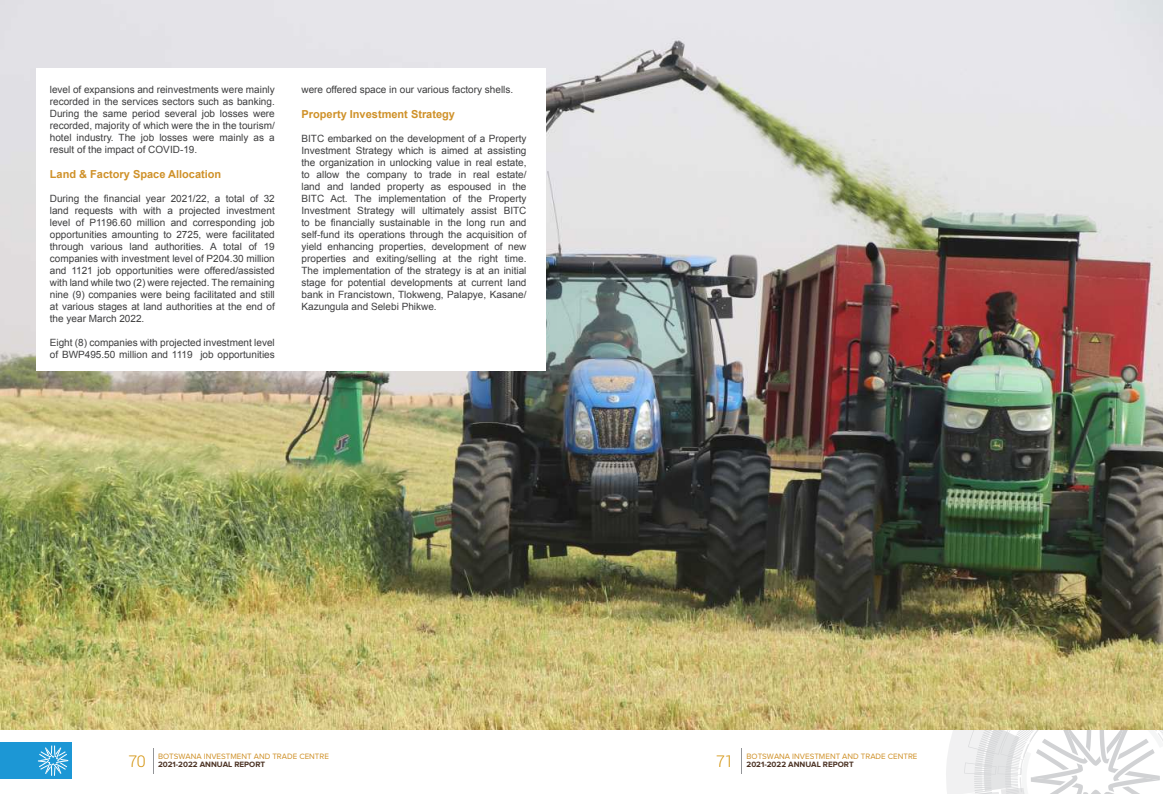
<style>
.page{position:relative;width:1163px;height:794px;background:#fff}
.page>*{position:absolute;margin:0;border:0;box-sizing:border-box;transform-origin:0 0}
.t1{font:700 11px "Arial";color:#cf9129}
.t2{font:10px/12px "Arial";color:#3e3e3f;text-align:justify}
.t3{font:8px/8px "Proxima Nova";color:#cf9129}
.s1{font-family:"Roboto";font-weight:300;font-size:16px;color:#d3920b}
.s2{font-weight:700;color:#4c3324}
</style>
<div class="page">
<svg style="left:946px;top:730px;width:18px;height:64px"></svg>
<svg style="left:964px;top:730px;width:198px;height:64px"></svg>
<svg style="left:741px;top:748px;width:1px;height:25px"></svg>
<svg style="left:153px;top:748px;width:1px;height:25px"></svg>
<div style="left:0;top:742px;width:72px;height:37px;background:#1c97d5"></div>
<svg style="left:38px;top:745px;width:30px;height:31px"></svg>
<img style="left:0;top:0;width:1162px;height:730px">
<div style="left:36px;top:68px;width:509px;height:302px;background:#fff"></div>
<p class="t2" style="left:50px;top:84px;width:226px">level of expansions and reinvestments were mainly recorded in the services sectors such as banking.<br>During the same period several job losses were recorded, majority of which were the in the tourism/ hotel industry. The job losses were mainly as a result of the impact of COVID-19.</p>
<p class="t1" style="left:50px;top:170px;width:173px">Land &amp; Factory Space Allocation</p>
<p class="t2" style="left:50px;top:193px;width:226px">During the 昀椀nancial year 2021/22, a total of 32 land requests with with a projected investment level of P1196.60 million and corresponding job opportunities amounting to 2725, were facilitated through various land authorities. A total of 19 companies with investment level of P204.30 million and 1121 job opportunities were offered/assisted with land while two (2) were rejected. The remaining nine (9) companies were being facilitated and still at various stages at land authorities at the end of the year March 2022.</p>
<p class="t2" style="left:50px;top:337px;width:226px">Eight (8) companies with projected investment level of BWP495.50 million and 1119 job opportunities</p>
<p class="t2" style="left:301px;top:84px;width:213px">were offered space in our various factory shells.</p>
<p class="t1" style="left:301px;top:110px;width:155px">Property Investment Strategy</p>
<p class="t2" style="left:301px;top:133px;width:226px">BITC embarked on the development of a Property Investment Strategy which is aimed at assisting the organization in unlocking value in real estate, to allow the company to trade in real estate/ land and landed property as espoused in the BITC Act. The implementation of the Property Investment Strategy will ultimately assist BITC to be 昀椀nancially sustainable in the long run and self-fund its operations through the acquisition of yield enhancing properties, development of new properties and exiting/selling at the right time.<br>The implementation of the strategy is at an initial stage for potential developments at current land bank in Francistown, Tlokweng, Palapye, Kasane/ Kazungula and Selebi Phikwe.</p>
<p class="t3" style="left:128px;top:752px;width:202px;text-indent:30px">BOTSWANA INVESTMENT AND TRADE CENTRE<br><span class="s1">70</span> <span class="s2">2021-2022 ANNUAL REPORT</span></p>
<p class="t3" style="left:716px;top:752px;width:203px;text-indent:30px">BOTSWANA INVESTMENT AND TRADE CENTRE<br><span class="s1">71</span> <span class="s2">2021-2022 ANNUAL REPORT</span></p>
</div>
